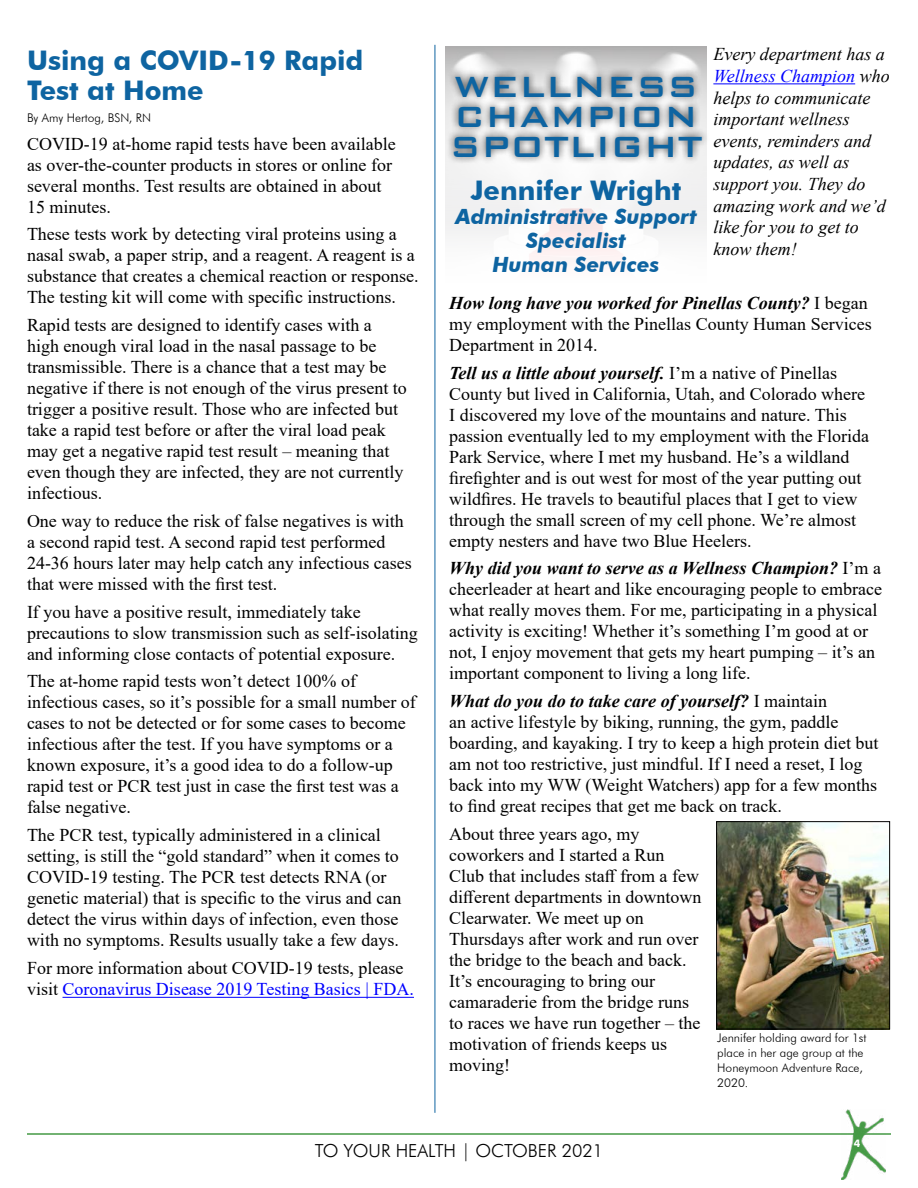
<style>
.page{position:relative;width:918px;height:1188px;background:#fff}
.page>*{position:absolute;margin:0;border:0;box-sizing:border-box;transform-origin:0 0}
.H2_Tell_It_Well{font:500 39px/30px "Bank Gothic BT";color:#0e64a1;text-align:justify}
.t1{font:700 27px/30px "Futura BT";color:#0e64a1}
.t2{font:italic 700 21px/24px "Futura BT";color:#0e64a1;text-align:center}
.body_copy{font:18px/21px "Times New Roman";color:#000}
.body_copy-2{font:italic 18px/21.6px "Times New Roman";color:#000}
.t3{font:300 18px "Futura BT";color:#000}
.t4{font:300 12px/15px "Futura BT";color:#000}
.t5{font:700 10.5px "Futura BT";color:#fff}
.s1{color:#00f}
.s2{font-weight:700;font-style:italic}
</style>
<div class="page">
<hr style="left:27px;top:1133px;width:864px;height:2px;background:#449945">
<img style="left:841px;top:1109px;width:44px;height:71px">
<img style="left:445px;top:46px;width:262px;height:214px">
<hr style="left:435px;top:45px;width:1px;height:1068px;background:#0e64a1">
<hr style="left:713px;top:83px;width:142px;height:1px;background:#00f">
<img style="left:718px;top:823px;width:170px;height:204px">
<div style="left:716px;top:821px;width:174px;height:208px;border:1px solid #000"></div>
<hr style="left:63px;top:997px;width:351px;height:1px;background:#00f">
<div style="left:446px;top:68px;width:264px;height:97px;background:#000;opacity:.75"></div>
<h2 class="t1" style="left:27px;top:45px;width:338px">Using a COVID-19 Rapid<br>Test at Home</h2>
<p class="t4" style="left:27px;top:110px;width:126px">By Amy Hertog, BSN, RN</p>
<p class="body_copy" style="left:27px;top:132px;width:370px">COVID-19 at-home rapid tests have been available as over-the-counter products in stores or online for several months. Test results are obtained in about 15 minutes.</p>
<p class="body_copy" style="left:27px;top:223px;width:393px">These tests work by detecting viral proteins using a nasal swab, a paper strip, and a reagent. A reagent is a substance that creates a chemical reaction or response.<br>The testing kit will come with specific instructions.</p>
<p class="body_copy" style="left:27px;top:314px;width:381px">Rapid tests are designed to identify cases with a high enough viral load in the nasal passage to be transmissible. There is a chance that a test may be negative if there is not enough of the virus present to trigger a positive result. Those who are infected but take a rapid test before or after the viral load peak may get a negative rapid test result – meaning that even though they are infected, they are not currently infectious.</p>
<p class="body_copy" style="left:27px;top:510px;width:386px">One way to reduce the risk of false negatives is with a second rapid test. A second rapid test performed 24-36 hours later may help catch any infectious cases that were missed with the first test.</p>
<p class="body_copy" style="left:27px;top:600px;width:392px">If you have a positive result, immediately take precautions to slow transmission such as self-isolating and informing close contacts of potential exposure.</p>
<p class="body_copy" style="left:27px;top:670px;width:390px">The at-home rapid tests won’t detect 100% of infectious cases, so it’s possible for a small number of cases to not be detected or for some cases to become infectious after the test. If you have symptoms or a known exposure, it’s a good idea to do a follow-up rapid test or PCR test just in case the first test was a false negative.</p>
<p class="body_copy" style="left:27px;top:824px;width:376px">The PCR test, typically administered in a clinical setting, is still the “gold standard” when it comes to COVID-19 testing. The PCR test detects RNA (or genetic material) that is specific to the virus and can detect the virus within days of infection, even those with no symptoms. Results usually take a few days.</p>
<p class="body_copy" style="left:27px;top:956px;width:388px;line-height:21.6px">For more information about COVID-19 tests, please visit <span class="s1">Coronavirus Disease 2019 Testing Basics | FDA.</span></p>
<h2 class="H2_Tell_It_Well" style="left:450px;top:70px;width:254px">WELLNESS CHAMPION SPOTLIGHT</h2>
<h3 class="t1" style="left:471px;top:175px;width:212px">Jennifer Wright</h3>
<h3 class="t2" style="left:455px;top:204px;width:243px">Administrative Support<br>Specialist<br>Human Services</h3>
<p class="body_copy-2" style="left:713px;top:43px;width:178px">Every department has a<br><span class="s1">Wellness Champion</span> who helps to communicate important wellness events, reminders and updates, as well as support you. They do amazing work and we’d like for you to get to know them!</p>
<p class="body_copy" style="left:449px;top:292px;width:424px"><span class="s2">How long have you worked for Pinellas County?</span> I began my employment with the Pinellas County Human Services<br>Department in 2014.</p>
<p class="body_copy" style="left:449px;top:362px;width:421px"><span class="s2">Tell us a little about yourself.</span> I’m a native of Pinellas County but lived in California, Utah, and Colorado where I discovered my love of the mountains and nature. This passion eventually led to my employment with the Florida Park Service, where I met my husband. He’s a wildland firefighter and is out west for most of the year putting out wildfires. He travels to beautiful places that I get to view through the small screen of my cell phone. We’re almost empty nesters and have two Blue Heelers.</p>
<p class="body_copy" style="left:449px;top:557px;width:434px"><span class="s2">Why did you want to serve as a Wellness Champion?</span> I’m a cheerleader at heart and like encouraging people to embrace what really moves them. For me, participating in a physical activity is exciting! Whether it’s something I’m good at or not, I enjoy movement that gets my heart pumping – it’s an important component to living a long life.</p>
<p class="body_copy" style="left:449px;top:690px;width:431px"><span class="s2">What do you do to take care of yourself?</span> I maintain<br>an active lifestyle by biking, running, the gym, paddle boarding, and kayaking. I try to keep a high protein diet but am not too restrictive, just mindful. If I need a reset, I log back into my WW (Weight Watchers) app for a few months to find great recipes that get me back on track.</p>
<p class="body_copy" style="left:449px;top:823px;width:254px">About three years ago, my coworkers and I started a Run<br>Club that includes staff from a few different departments in downtown<br>Clearwater. We meet up on<br>Thursdays after work and run over the bridge to the beach and back.<br>It’s encouraging to bring our camaraderie from the bridge runs to races we have run together – the motivation of friends keeps us moving!</p>
<p class="t4" style="left:717px;top:1030px;width:151px">Jennifer holding award for 1st place in her age group at the<br>Honeymoon Adventure Race,<br>2020.</p>
<p class="t3" style="left:315px;top:1139px;width:290px">TO YOUR HEALTH | OCTOBER 2021</p>
<p class="t5" style="left:854px;top:1137px;width:8px">4</p>
</div>
